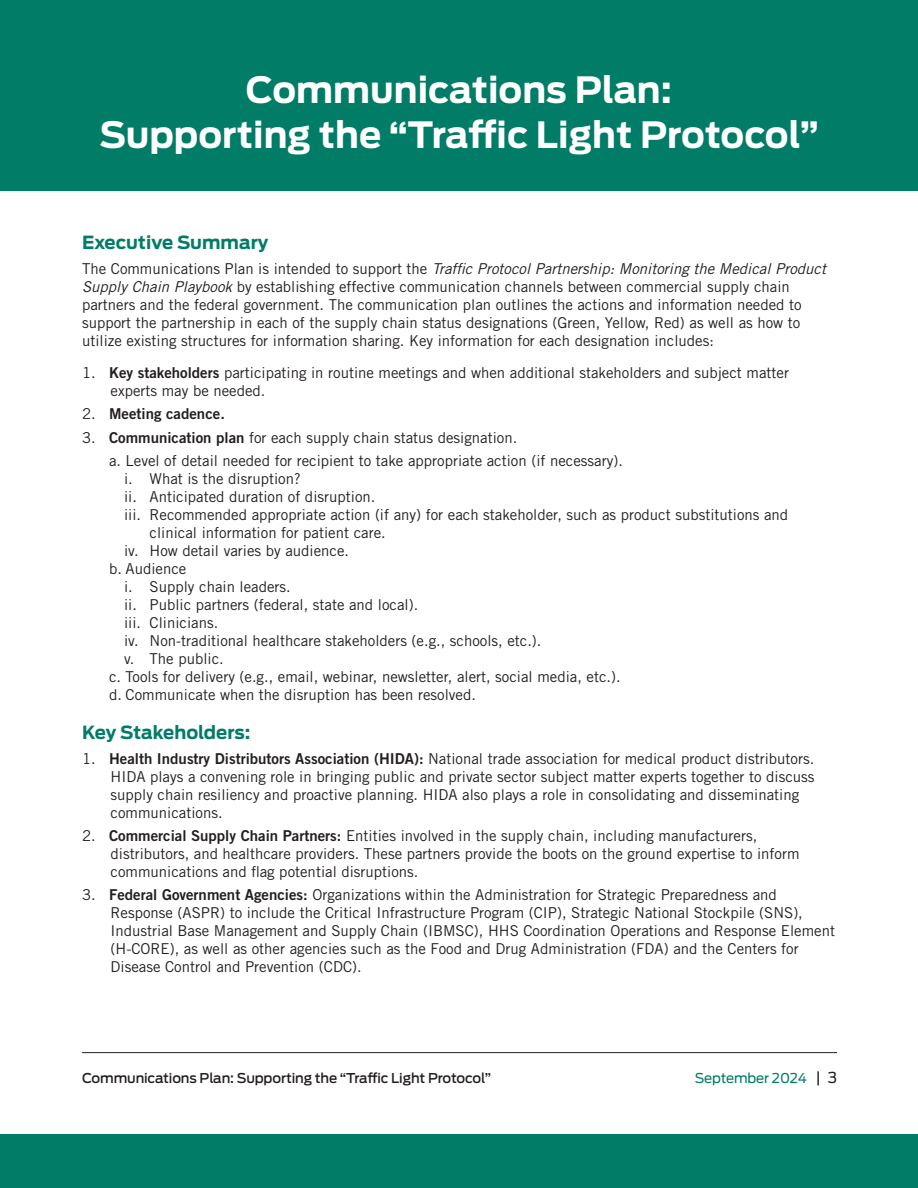
<style>
.page{position:relative;width:918px;height:1188px;background:#fff}
.page>*{position:absolute;margin:0;border:0;box-sizing:border-box;transform-origin:0 0}
.t1{font:700 36px/45.8px "Antenna";color:#fff;text-align:center}
.t2{font:700 18px "Antenna";color:#007c67}
.t3{font:15px/18px "Trade Gothic LT Std";color:#241f1f}
.t4{font:15px "Trade Gothic LT Std Bd 2";color:#241f1f}
.t5{font:500 13.5px "Antenna";letter-spacing:-.01em;color:#241f1f}
.t6{font:13.5px "Antenna";letter-spacing:-.01em;color:#007c67}
.s1{font-style:italic}
.s2{font-family:"Trade Gothic LT Std Bd 2"}
.s3{font-family:"Trade Gothic LT Std"}
.s4{font-size:15px;color:#241f1f}
</style>
<div class="page">
<hr style="left:82px;top:1052px;width:755px;height:1px;background:#241f1f">
<div style="left:0;top:1135px;width:918px;height:53px;background:#007c67"></div>
<div style="left:0;top:0;width:918px;height:190px;background:#007c67"></div>
<h1 class="t1" style="left:99px;top:67px;width:721px">Communications Plan:<br>Supporting the “Traffic Light Protocol”</h1>
<p class="t2" style="left:82px;top:230px;width:188px">Executive Summary</p>
<p class="t3" style="left:82px;top:260px;width:745px">The Communications Plan is intended to support the <span class="s1">Traffic Protocol Partnership: Monitoring the Medical Product Supply Chain Playbook</span> by establishing effective communication channels between commercial supply chain partners and the federal government. The communication plan outlines the actions and information needed to support the partnership in each of the supply chain status designations (Green, Yellow, Red) as well as how to utilize existing structures for information sharing. Key information for each designation includes:</p>
<p class="t3" style="left:111px;top:363px;width:680px;text-indent:-28px">1. <span class="s2">Key stakeholders</span> participating in routine meetings and when additional stakeholders and subject matter experts may be needed.</p>
<p class="t4" style="left:82px;top:404px;width:144px"><span class="s3">2.</span> Meeting cadence.</p>
<p class="t3" style="left:109px;top:425px;width:515px;line-height:23.4px;text-indent:-27px">3. <span class="s2">Communication plan</span> for each supply chain status designation.<br>a. Level of detail needed for recipient to take appropriate action (if necessary).</p>
<p class="t3" style="left:124px;top:469px;width:178px">i. What is the disruption?</p>
<p class="t3" style="left:124px;top:487px;width:253px">ii. Anticipated duration of disruption.</p>
<p class="t3" style="left:124px;top:505px;width:666px">iii. Recommended appropriate action (if any) for each stakeholder, such as product substitutions and</p>
<p class="t3" style="left:150px;top:523px;width:238px">clinical information for patient care.</p>
<p class="t3" style="left:124px;top:541px;width:227px">iv. How detail varies by audience.</p>
<p class="t3" style="left:109px;top:559px;width:79px">b. Audience</p>
<p class="t3" style="left:124px;top:577px;width:168px">i. Supply chain leaders.</p>
<p class="t3" style="left:124px;top:595px;width:296px">ii. Public partners (federal, state and local).</p>
<p class="t3" style="left:124px;top:613px;width:96px">iii. Clinicians.</p>
<p class="t3" style="left:124px;top:631px;width:419px">iv. Non-traditional healthcare stakeholders (e.g., schools, etc.).</p>
<p class="t3" style="left:124px;top:649px;width:101px">v. The public.</p>
<p class="t3" style="left:109px;top:667px;width:513px">c. Tools for delivery (e.g., email, webinar, newsletter, alert, social media, etc.).</p>
<p class="t3" style="left:109px;top:685px;width:368px">d. Communicate when the disruption has been resolved.</p>
<p class="t2" style="left:82px;top:720px;width:170px">Key Stakeholders:</p>
<p class="t3" style="left:111px;top:749px;width:706px;text-indent:-28px">1. <span class="s2">Health Industry Distributors Association (HIDA):</span> National trade association for medical product distributors.<br>HIDA plays a convening role in bringing public and private sector subject matter experts together to discuss supply chain resiliency and proactive planning. HIDA also plays a role in consolidating and disseminating communications.</p>
<p class="t3" style="left:111px;top:827px;width:691px;text-indent:-28px">2. <span class="s2">Commercial Supply Chain Partners:</span> Entities involved in the supply chain, including manufacturers, distributors, and healthcare providers. These partners provide the boots on the ground expertise to inform communications and flag potential disruptions.</p>
<p class="t3" style="left:111px;top:886px;width:726px;text-indent:-28px">3. <span class="s2">Federal Government Agencies:</span> Organizations within the Administration for Strategic Preparedness and Response (ASPR) to include the Critical Infrastructure Program (CIP), Strategic National Stockpile (SNS), Industrial Base Management and Supply Chain (IBMSC), HHS Coordination Operations and Response Element (H-CORE), as well as other agencies such as the Food and Drug Administration (FDA) and the Centers for Disease Control and Prevention (CDC).</p>
<p class="t5" style="left:82px;top:1069px;width:411px">Communications Plan: Supporting the “Traffic Light Protocol”</p>
<p class="t6" style="left:695px;top:1069px;width:144px">September 2024 <span class="s4">| 3</span></p>
</div>
